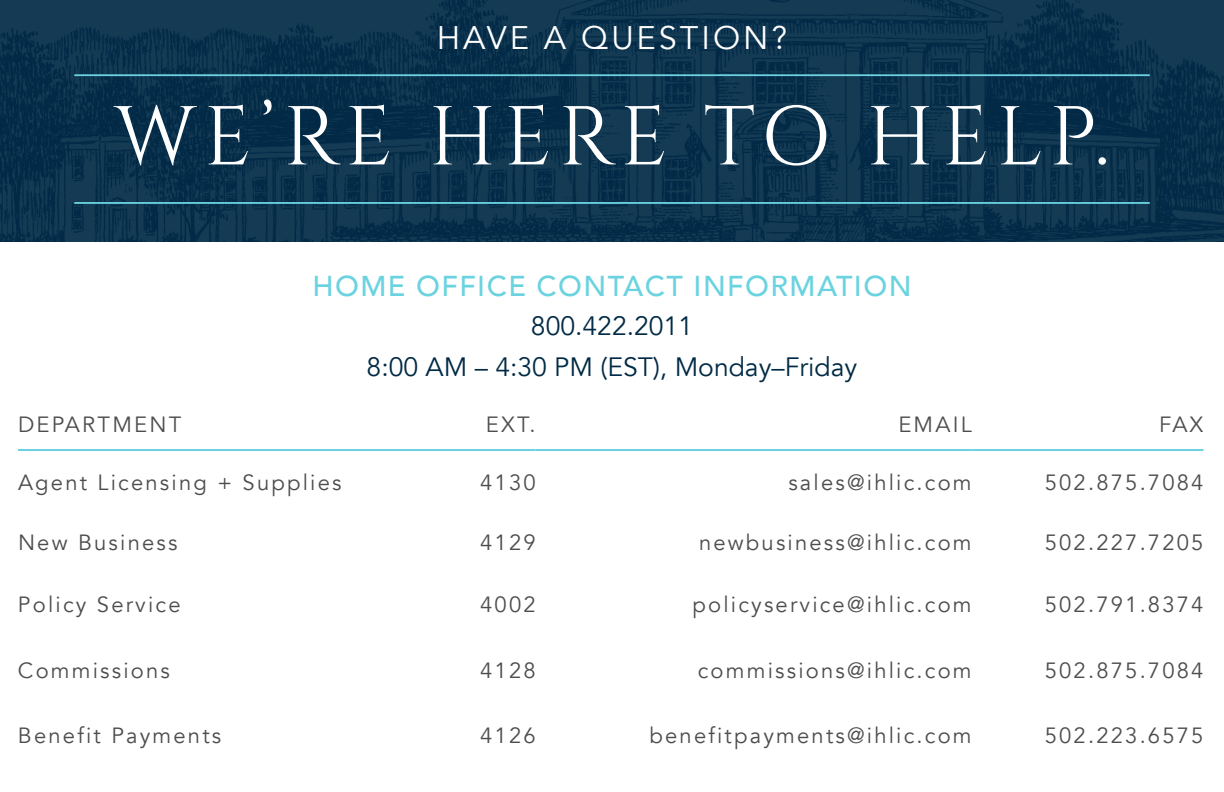
<style>
.page{position:relative;width:1224px;height:792px;background:#fff}
.page>*{position:absolute;margin:0;border:0;box-sizing:border-box;transform-origin:0 0}
.t1{font:83.2px "Cinzel";letter-spacing:.08em;color:#fff}
.t2{font:32.6px "Avenir";letter-spacing:.09em;color:#fff}
.t3{font:500 28.8px "Avenir";letter-spacing:.05em;color:#6bd3e0}
.t4{font:26.6px/40.4px "Avenir";color:#002a45;text-align:center}
.t5{font:22px "Avenir";letter-spacing:.1em;color:#4d4d4f}
</style>
<div class="page">
<div style="left:0;top:0;width:1224px;height:241px;background:#0e354f"></div>
<hr style="left:74px;top:74px;width:1076px;height:2px;background:#6bd3e0">
<hr style="left:74px;top:202px;width:1076px;height:2px;background:#6bd3e0">
<hr style="left:18px;top:449px;width:342px;height:2px;background:#6bd3e0">
<hr style="left:360px;top:449px;width:176px;height:2px;background:#6bd3e0">
<hr style="left:536px;top:449px;width:436px;height:2px;background:#6bd3e0">
<hr style="left:972px;top:449px;width:232px;height:2px;background:#6bd3e0">
<h2 class="t2" style="left:437px;top:18px;width:352px">HAVE A QUESTION?</h2>
<h1 class="t1" style="left:114px;top:88px;width:997px">WE’RE HERE TO HELP.</h1>
<h3 class="t3" style="left:312px;top:261px;width:601px">HOME OFFICE CONTACT INFORMATION</h3>
<p class="t4" style="left:367px;top:307px;width:492px">800.422.2011<br>8:00 AM – 4:30 PM (EST), Monday–Friday</p>
<p class="t5" style="left:18px;top:411px;width:165px">DEPARTMENT</p>
<p class="t5" style="left:486px;top:411px;width:51px">EXT.</p>
<p class="t5" style="left:898px;top:411px;width:75px">EMAIL</p>
<p class="t5" style="left:1159px;top:411px;width:46px">FAX</p>
<p class="t5" style="left:18px;top:469px;width:325px">Agent Licensing + Supplies</p>
<p class="t5" style="left:480px;top:469px;width:57px">4130</p>
<p class="t5" style="left:788px;top:469px;width:185px">sales@ihlic.com</p>
<p class="t5" style="left:1045px;top:469px;width:160px">502.875.7084</p>
<p class="t5" style="left:18px;top:530px;width:161px">New Business</p>
<p class="t5" style="left:480px;top:530px;width:57px">4129</p>
<p class="t5" style="left:699px;top:530px;width:274px">newbusiness@ihlic.com</p>
<p class="t5" style="left:1045px;top:530px;width:160px">502.227.7205</p>
<p class="t5" style="left:18px;top:591px;width:164px">Policy Service</p>
<p class="t5" style="left:480px;top:591px;width:57px">4002</p>
<p class="t5" style="left:693px;top:591px;width:281px">policyservice@ihlic.com</p>
<p class="t5" style="left:1045px;top:591px;width:160px">502.791.8374</p>
<p class="t5" style="left:18px;top:657px;width:153px">Commissions</p>
<p class="t5" style="left:480px;top:657px;width:57px">4128</p>
<p class="t5" style="left:698px;top:657px;width:275px">commissions@ihlic.com</p>
<p class="t5" style="left:1045px;top:657px;width:160px">502.875.7084</p>
<p class="t5" style="left:18px;top:722px;width:205px">Benefit Payments</p>
<p class="t5" style="left:480px;top:722px;width:57px">4126</p>
<p class="t5" style="left:650px;top:722px;width:324px">benefitpayments@ihlic.com</p>
<p class="t5" style="left:1045px;top:722px;width:160px">502.223.6575</p>
</div>
